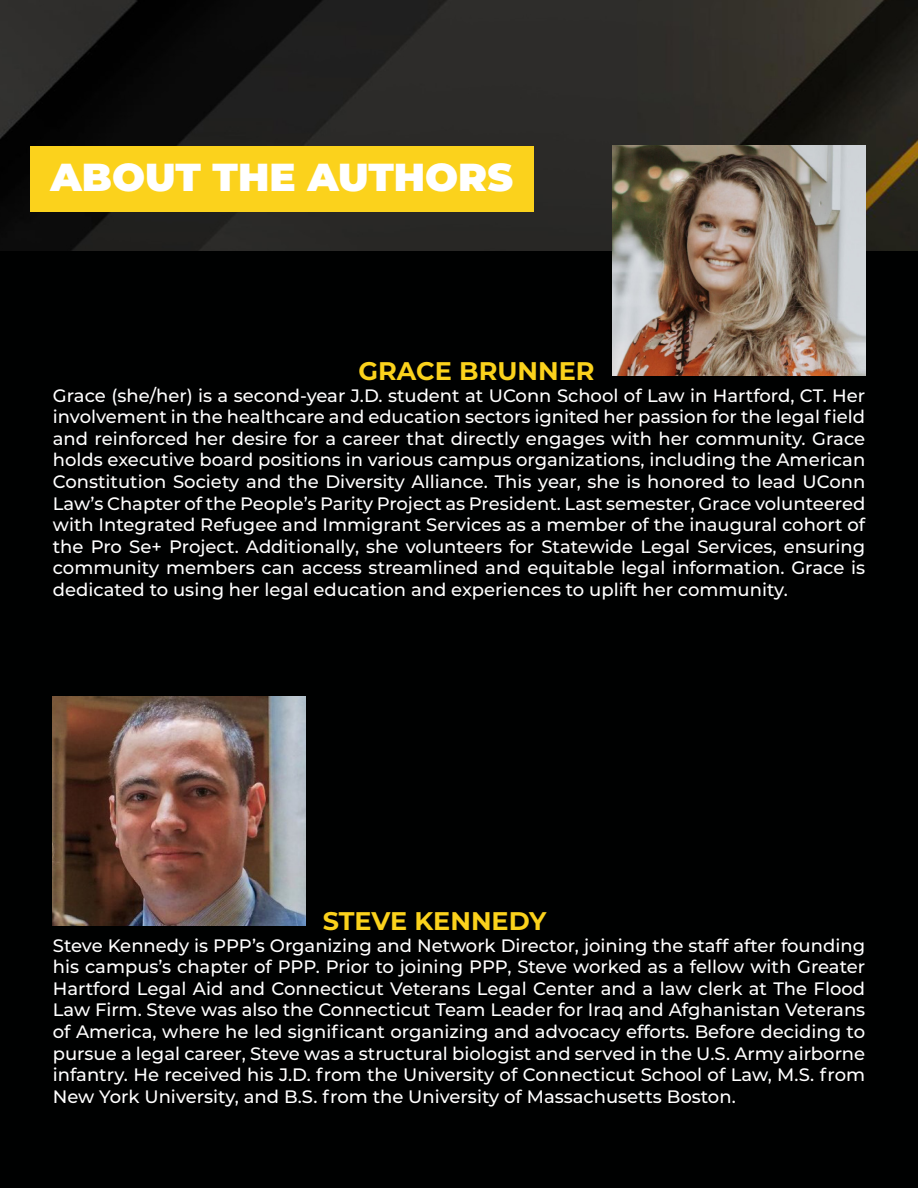
<style>
.page{position:relative;width:918px;height:1188px;background:#fff}
.page>*{position:absolute;margin:0;border:0;box-sizing:border-box;transform-origin:0 0}
.t1{font:900 39px "Montserrat";color:#fff}
.t2{font:700 25.5px "Montserrat";color:#fbd21c}
.t3{font:500 18px/21.6px "Montserrat";color:#fff;text-align:justify}
</style>
<div class="page">
<img style="left:0;top:0;width:918px;height:252px">
<div style="left:0;top:252px;width:918px;height:936px;background:#000101"></div>
<img style="left:613px;top:146px;width:252px;height:229px">
<div style="left:30px;top:146px;width:504px;height:66px;background:#fbd21c"></div>
<img style="left:53px;top:697px;width:253px;height:229px">
<h1 class="t1" style="left:51px;top:148px;width:464px">ABOUT THE AUTHORS</h1>
<h2 class="t2" style="left:358px;top:353px;width:238px">GRACE BRUNNER</h2>
<p class="t3" style="left:53px;top:384px;width:814px">Grace (she/her) is a second-year J.D. student at UConn School of Law in Hartford, CT. Her involvement in the healthcare and education sectors ignited her passion for the legal field and reinforced her desire for a career that directly engages with her community. Grace holds executive board positions in various campus organizations, including the American Constitution Society and the Diversity Alliance. This year, she is honored to lead UConn Law’s Chapter of the People’s Parity Project as President. Last semester, Grace volunteered with Integrated Refugee and Immigrant Services as a member of the inaugural cohort of the Pro Se+ Project. Additionally, she volunteers for Statewide Legal Services, ensuring community members can access streamlined and equitable legal information. Grace is dedicated to using her legal education and experiences to uplift her community.</p>
<h2 class="t2" style="left:323px;top:903px;width:225px">STEVE KENNEDY</h2>
<p class="t3" style="left:53px;top:934px;width:814px">Steve Kennedy is PPP’s Organizing and Network Director, joining the staff after founding his campus’s chapter of PPP. Prior to joining PPP, Steve worked as a fellow with Greater Hartford Legal Aid and Connecticut Veterans Legal Center and a law clerk at The Flood Law Firm. Steve was also the Connecticut Team Leader for Iraq and Afghanistan Veterans of America, where he led significant organizing and advocacy efforts. Before deciding to pursue a legal career, Steve was a structural biologist and served in the U.S. Army airborne infantry. He received his J.D. from the University of Connecticut School of Law, M.S. from New York University, and B.S. from the University of Massachusetts Boston.</p>
</div>
